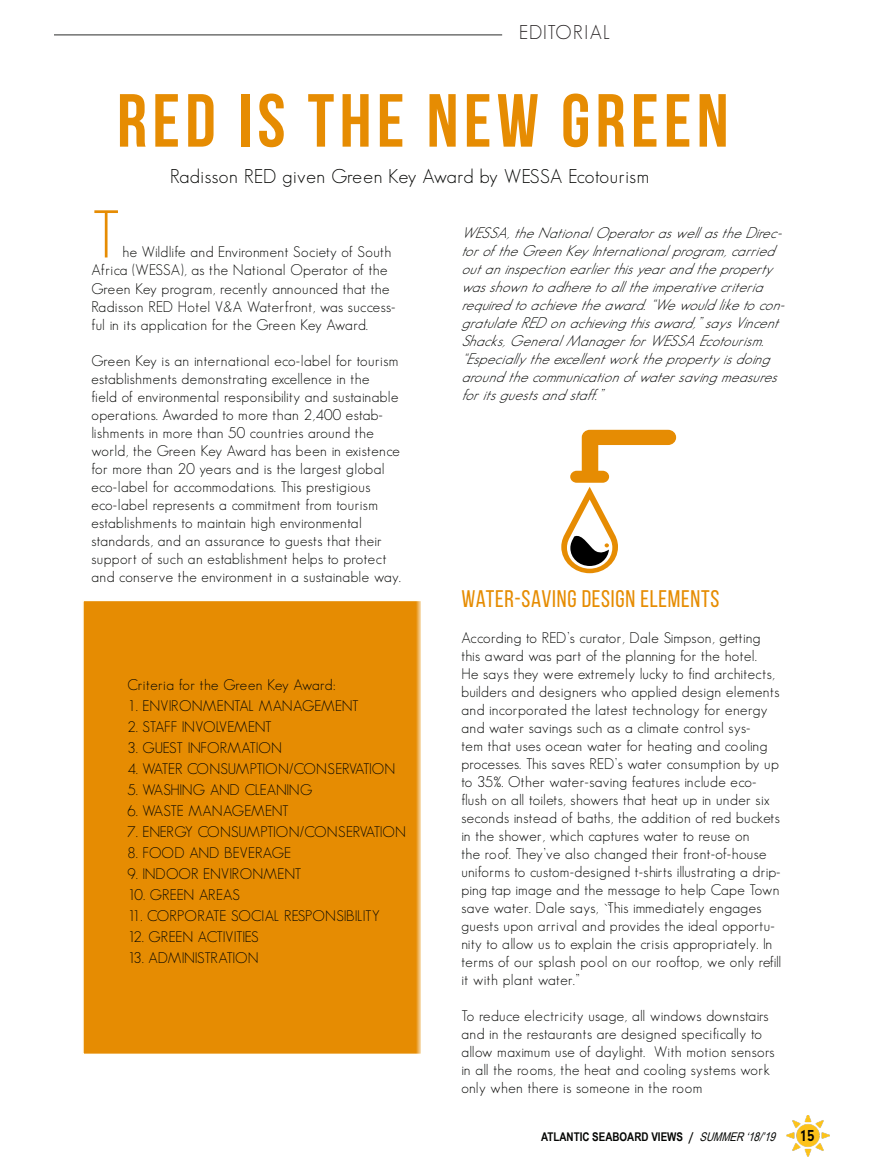
<style>
.page{position:relative;width:893px;height:1170px;background:#fff}
.page>*{position:absolute;margin:0;border:0;box-sizing:border-box;transform-origin:0 0}
.t1{font:700 75px "Bebas Neue";letter-spacing:.07em;color:#e68c02}
.t2{font:300 66px "Geosans";color:#e68c03}
.t3{font:24px "Bebas Neue";letter-spacing:.03em;color:#e68c02}
.t4{font:300 19.5px "Geosans";letter-spacing:.03em;color:#040503}
.t5{font:300 19.5px "Geosans";letter-spacing:.04em;color:#231f20}
.t6{font:300 15px/18px "Geosans";letter-spacing:.03em;color:#040503}
.t7{font:italic 300 15px/18px "Geosans";color:#040503}
.t8{font:300 15px "Geosans";letter-spacing:-.02em;color:#040503}
.t9{font:300 15px "Geosans";color:#040503}
.t10{font:300 15px "Geosans";letter-spacing:-.015em;color:#040503}
.t11{font:300 15px "Geosans";letter-spacing:-.025em;color:#040503}
.t12{font:300 15px "Geosans";letter-spacing:.005em;color:#040503}
.t13{font:300 15px "Geosans";letter-spacing:-.005em;color:#040503}
.t14{font:15px "Monofonto";color:#040503}
.t15{font:700 12px "Arial Narrow";color:#040503}
.s1{font-style:italic}
.s2{font-weight:400;font-style:italic}
</style>
<div class="page">
<hr style="left:54px;top:35px;width:448px;height:1px;background:#2b2c2b">
<div style="left:82px;top:599px;width:340px;height:456px;background:#e68c02;border:2px solid #fffff9"></div>
<svg style="left:561px;top:430px;width:115px;height:143px"></svg>
<img style="left:787px;top:1115px;width:42px;height:41px">
<p class="t5" style="left:519px;top:22px;width:92px">EDITORIAL</p>
<p class="t1" style="left:117px;top:80px;width:613px">RED IS THE NEW GREEN</p>
<p class="t4" style="left:170px;top:165px;width:481px">Radisson RED given Green Key Award by WESSA Ecotourism</p>
<p class="t2" style="left:91px;top:198px;width:31px">T</p>
<p class="t6" style="left:91px;top:243px;width:306px;text-indent:31px">he Wildlife and Environment Society of South Africa (WESSA), as the National Operator of the Green Key program, recently announced that the Radisson RED Hotel V&amp;A Waterfront, was success&shy;ful in its application for the Green Key Award.</p>
<p class="t6" style="left:91px;top:351px;width:311px">Green Key is an international eco-label for tourism establishments demonstrating excellence in the<br>field of environmental responsibility and sustainable operations. Awarded to more than 2,400 estab&shy;lishments in more than 50 countries around the world, the Green Key Award has been in existence for more than 20 years and is the largest global eco-label for accommodations. This prestigious eco-label represents a commitment from tourism establishments to maintain high environmental standards, and an assurance to guests that their support of such an establishment helps to protect and conserve the environment in a sustainable way.</p>
<p class="t6" style="left:128px;top:675px;width:210px">Criteria for the Green Key Award:</p>
<p class="t10" style="left:128px;top:697px;width:233px">1. ENVIRONMENTAL MANAGEMENT</p>
<p class="t8" style="left:128px;top:718px;width:146px">2. STAFF INVOLVEMENT</p>
<p class="t8" style="left:128px;top:739px;width:156px">3. GUEST INFORMATION</p>
<p class="t8" style="left:128px;top:760px;width:269px">4. WATER CONSUMPTION/CONSERVATION</p>
<p class="t8" style="left:128px;top:781px;width:186px">5. WASHING AND CLEANING</p>
<p class="t8" style="left:128px;top:802px;width:163px">6. WASTE MANAGEMENT</p>
<p class="t8" style="left:128px;top:823px;width:280px">7. ENERGY CONSUMPTION/CONSERVATION</p>
<p class="t12" style="left:128px;top:844px;width:165px">8. FOOD AND BEVERAGE</p>
<p class="t6" style="left:128px;top:864px;width:175px">9. INDOOR ENVIRONMENT</p>
<p class="t13" style="left:128px;top:886px;width:114px">10. GREEN AREAS</p>
<p class="t9" style="left:128px;top:907px;width:254px">11. CORPORATE SOCIAL RESPONSIBILITY</p>
<p class="t11" style="left:128px;top:928px;width:132px">12. GREEN ACTIVITIES</p>
<p class="t8" style="left:128px;top:949px;width:133px">13. ADMINISTRATION</p>
<p class="t7" style="left:461px;top:224px;width:331px">WESSA,theNationalOperatoraswellastheDirec&shy;toroftheGreenKeyInternationalprogram,carried outaninspectionearlierthisyearandtheproperty wasshowntoadheretoalltheimperativecriteria requiredtoachievetheaward.“Wewouldliketocon&shy;gratulateREDonachievingthisaward,”saysVincent Shacks,GeneralManagerforWESSAEcotourism. “Especiallytheexcellentworkthepropertyisdoing aroundthecommunicationofwatersavingmeasures foritsguestsandstaff.”</p>
<p class="t3" style="left:461px;top:586px;width:259px">WATER-SAVING DESIGN ELEMENTS</p>
<p class="t6" style="left:461px;top:629px;width:322px">According to RED’s curator, Dale Simpson, getting this award was part of the planning for the hotel.<br>He says they were extremely lucky to find architects, builders and designers who applied design elements and incorporated the latest technology for energy and water savings such as a climate control sys-<br>tem that uses ocean water for heating and cooling processes. This saves RED’s water consumption by up to 35%. Other water-saving features include eco&shy;flush on all toilets, showers that heat up in under six seconds instead of baths, the addition of red buckets in the shower, which captures water to reuse on<br>the roof. They’ve also changed their front-of-house uniforms to custom-designed t-shirts illustrating a drip&shy;ping tap image and the message to help Cape Town save water. Dale says, ``This immediately engages guests upon arrival and provides the ideal opportu&shy;nity to allow us to explain the crisis appropriately. In terms of our splash pool on our rooftop, we only refill it with plant water.”</p>
<p class="t6" style="left:461px;top:1007px;width:315px">To reduce electricity usage, all windows downstairs and in the restaurants are designed specifically to allow maximum use of daylight. With motion sensors in all the rooms, the heat and cooling systems work only when there is someone in the room</p>
<p class="t15" style="left:541px;top:1127px;width:240px">ATLANTIC SEABOARD VIEWS <span class="s1">|</span> <span class="s2">SUMMER‘18/’19</span></p>
<p class="t14" style="left:800px;top:1126px;width:16px">15</p>
</div>
